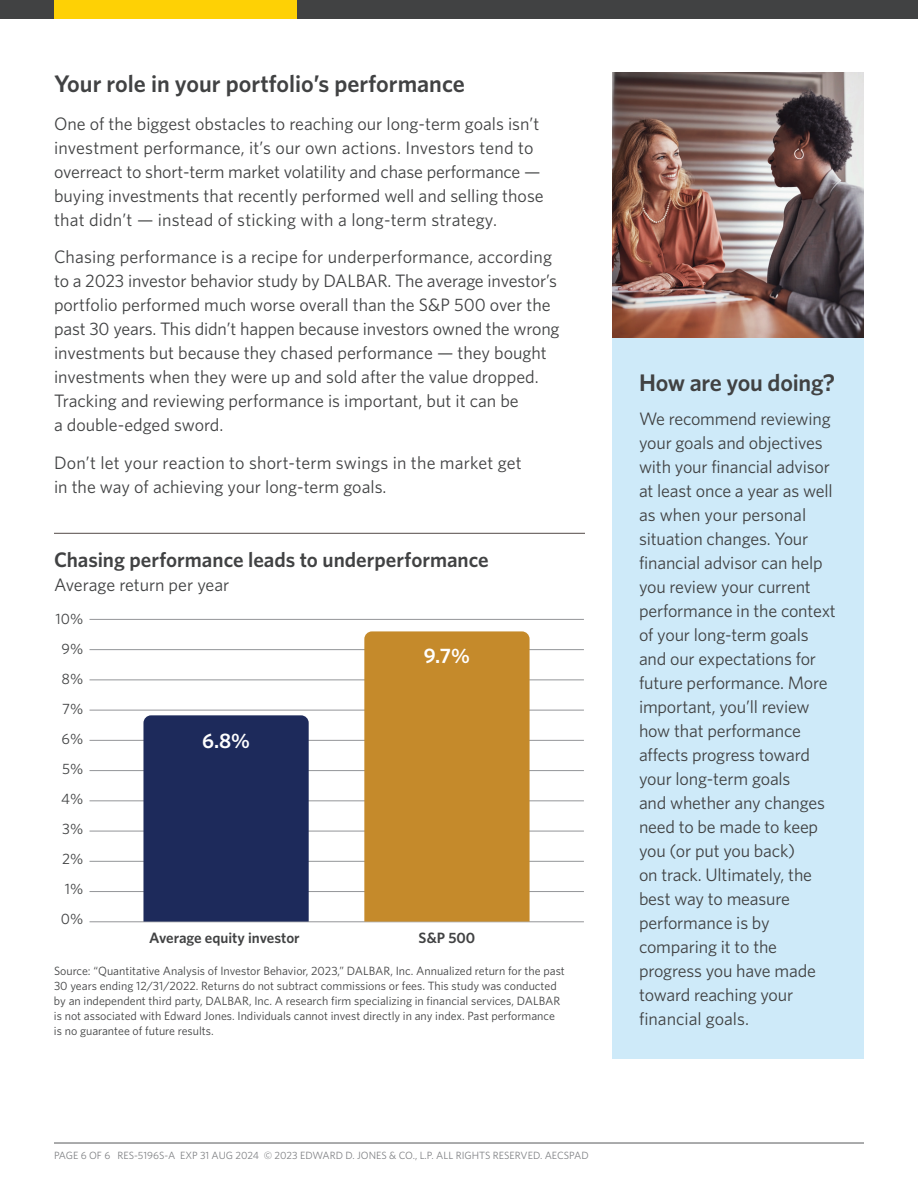
<style>
.page{position:relative;width:918px;height:1188px;background:#fff}
.page>*{position:absolute;margin:0;border:0;box-sizing:border-box;transform-origin:0 0}
.Section_Header{font:600 24px "Whitney";color:#414243}
.Chart_Graph_Headers{font:600 21px "Whitney";color:#414243}
.t1{font:600 21px "Whitney";color:#fff}
.Body{font:18px/24px "Whitney";letter-spacing:-.01em;color:#414243}
.Chart_Graph_Headers-2{font:18px "Whitney";letter-spacing:-.005em;color:#414243}
.t2{font:600 15px "Whitney";color:#414243}
.t3{font:15px/30px "Whitney";color:#414243;text-align:right}
.Disclaimers{font:12px/15px "Whitney";color:#414243}
.Job_Number{font:10.5px "Whitney";color:#808285}
</style>
<div class="page">
<img style="left:612px;top:73px;width:252px;height:265px">
<hr style="left:54px;top:1143px;width:810px;height:1px;background:#57585a">
<div style="left:0;top:0;width:918px;height:18px;background:#414243"></div>
<div style="left:54px;top:0;width:243px;height:18px;background:#fed105"></div>
<hr style="left:54px;top:533px;width:531px;height:1px;background:#524a47">
<div style="left:612px;top:338px;width:252px;height:721px;background:#ceeaf9"></div>
<hr style="left:90px;top:619px;width:494px;height:1px;background:#939598">
<hr style="left:90px;top:649px;width:494px;height:1px;background:#939598">
<hr style="left:90px;top:679px;width:494px;height:1px;background:#939598">
<hr style="left:90px;top:710px;width:494px;height:1px;background:#939598">
<hr style="left:90px;top:740px;width:494px;height:1px;background:#939598">
<hr style="left:90px;top:770px;width:494px;height:1px;background:#939598">
<hr style="left:90px;top:800px;width:494px;height:1px;background:#939598">
<hr style="left:90px;top:831px;width:494px;height:1px;background:#939598">
<hr style="left:90px;top:861px;width:494px;height:1px;background:#939598">
<hr style="left:90px;top:891px;width:494px;height:1px;background:#939598">
<hr style="left:90px;top:921px;width:494px;height:1px;background:#939598">
<div style="left:143px;top:715px;width:166px;height:207px;background:#1d2a5b"></div>
<div style="left:364px;top:631px;width:166px;height:291px;background:#c58a2b"></div>
<p class="Section_Header" style="left:54px;top:68px;width:412px">Your role in your portfolio’s performance</p>
<p class="Body" style="left:54px;top:111px;width:491px">One of the biggest obstacles to reaching our long-term goals isn’t investment performance, it’s our own actions. Investors tend to overreact to short-term market volatility and chase performance — buying investments that recently performed well and selling those that didn’t — instead of sticking with a long-term strategy.</p>
<p class="Body" style="left:54px;top:244px;width:507px">Chasing performance is a recipe for underperformance, according to a 2023 investor behavior study by DALBAR. The average investor’s portfolio performed much worse overall than the S&amp;P 500 over the past 30 years. This didn’t happen because investors owned the wrong investments but because they chased performance — they bought investments when they were up and sold after the value dropped.<br>Tracking and reviewing performance is important, but it can be<br>a double-edged sword.</p>
<p class="Body" style="left:54px;top:450px;width:469px">Don’t let your reaction to short-term swings in the market get in the way of achieving your long-term goals.</p>
<p class="Chart_Graph_Headers" style="left:54px;top:546px;width:436px">Chasing performance leads to underperformance</p>
<p class="Chart_Graph_Headers-2" style="left:54px;top:573px;width:177px">Average return per year</p>
<p class="t3" style="left:55px;top:573px;width:29px">1 1%<br>10%<br>9%<br>8%<br>7%<br>6%<br>5%<br>4%<br>3%<br>2%<br>1%<br>0%</p>
<p class="t1" style="left:424px;top:642px;width:48px">9.7%</p>
<p class="t1" style="left:202px;top:727px;width:50px">6.8%</p>
<p class="t2" style="left:149px;top:928px;width:152px">Average equity investor</p>
<p class="t2" style="left:419px;top:928px;width:58px">S&amp;P 500</p>
<p class="Disclaimers" style="left:54px;top:963px;width:512px">Source: “Quantitative Analysis of Investor Behavior, 2023,” DALBAR, Inc. Annualized return for the past 30 years ending 12/31/2022. Returns do not subtract commissions or fees. This study was conducted by an independent third party, DALBAR, Inc. A research firm specializing in financial services, DALBAR is not associated with Edward Jones. Individuals cannot invest directly in any index. Past performance is no guarantee of future results.</p>
<p class="Job_Number" style="left:54px;top:1148px;width:536px">PAGE 6 OF 6 RES-5196S-A EXP 31 AUG 2024 © 2023 EDWARD D. JONES &amp; CO., L.P. ALL RIGHTS RESERVED. AECSPAD</p>
<p class="Section_Header" style="left:639px;top:367px;width:198px">How are you doing?</p>
<p class="Body" style="left:639px;top:407px;width:198px">We recommend reviewing your goals and objectives with your financial advisor at least once a year as well as when your personal situation changes. Your financial advisor can help you review your current performance in the context of your long-term goals and our expectations for future performance. More important, you’ll review how that performance affects progress toward your long-term goals<br>and whether any changes need to be made to keep you (or put you back)<br>on track. Ultimately, the best way to measure performance is by comparing it to the progress you have made toward reaching your financial goals.</p>
</div>
